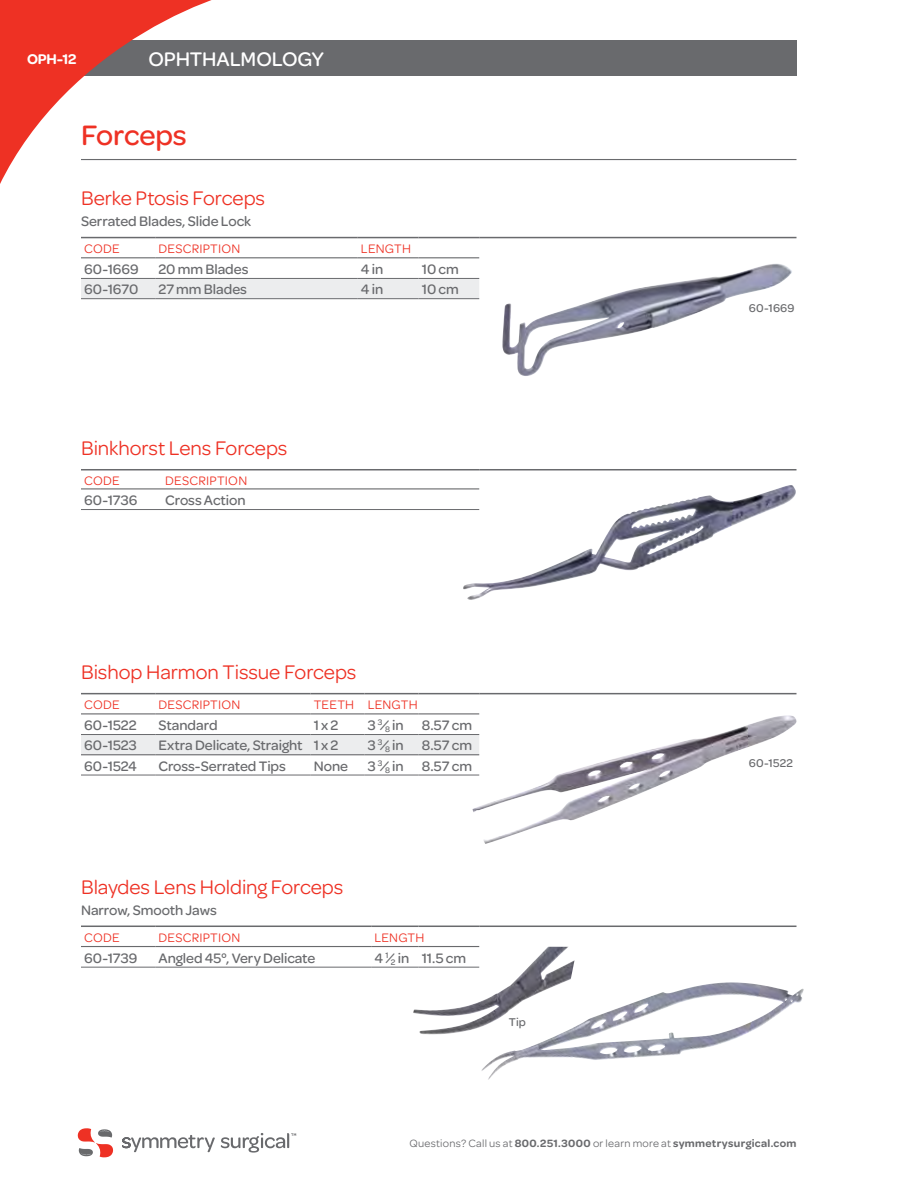
<style>
.page{position:relative;width:918px;height:1188px;background:#fff}
.page>*{position:absolute;margin:0;border:0;box-sizing:border-box;transform-origin:0 0}
.t1{font:500 30px "Omnes";letter-spacing:-.005em;color:#ee3124}
.t2{font:21px "Omnes";letter-spacing:-.005em;color:#ee3124}
.t3{font:500 21px "Omnes";letter-spacing:-.005em;color:#fff}
.t4{font:600 15px "Omnes";color:#fff}
.t5{font:500 14.7px "Omnes";color:#696a6d}
.t6{font:13.2px "Omnes";letter-spacing:.02em;color:#ee3124}
.t7{font:500 12px "Omnes";letter-spacing:.015em;color:#696a6d}
.t8{font:600 11.25px "Omnes";letter-spacing:.03em;color:#696a6d}
.s1{font-weight:400}
</style>
<div class="page">
<div style="left:41px;top:41px;width:756px;height:35px;background:#696a6d"></div>
<svg style="left:0;top:0;width:266px;height:184px"></svg>
<svg style="left:122px;top:1133px;width:174px;height:20px"></svg>
<svg style="left:78px;top:1128px;width:35px;height:29px"></svg>
<hr style="left:81px;top:159px;width:715px;height:1px;background:#696a6d">
<img style="left:502px;top:264px;width:290px;height:112px">
<div style="left:81px;top:279px;width:398px;height:19px;background:#ecedee"></div>
<hr style="left:81px;top:237px;width:74px;height:1px;background:#696a6d">
<hr style="left:155px;top:237px;width:203px;height:1px;background:#696a6d">
<hr style="left:358px;top:237px;width:60px;height:1px;background:#696a6d">
<hr style="left:418px;top:237px;width:61px;height:1px;background:#696a6d">
<hr style="left:479px;top:237px;width:317px;height:1px;background:#696a6d">
<hr style="left:81px;top:257px;width:74px;height:1px;background:#696a6d">
<hr style="left:155px;top:257px;width:203px;height:1px;background:#696a6d">
<hr style="left:358px;top:257px;width:60px;height:1px;background:#696a6d">
<hr style="left:418px;top:257px;width:61px;height:1px;background:#696a6d">
<hr style="left:81px;top:278px;width:74px;height:1px;background:#696a6d">
<hr style="left:155px;top:278px;width:203px;height:1px;background:#696a6d">
<hr style="left:358px;top:278px;width:60px;height:1px;background:#696a6d">
<hr style="left:418px;top:278px;width:61px;height:1px;background:#696a6d">
<hr style="left:81px;top:298px;width:74px;height:1px;background:#696a6d">
<hr style="left:155px;top:298px;width:203px;height:1px;background:#696a6d">
<hr style="left:358px;top:298px;width:60px;height:1px;background:#696a6d">
<hr style="left:418px;top:298px;width:61px;height:1px;background:#696a6d">
<hr style="left:81px;top:469px;width:81px;height:1px;background:#696a6d">
<hr style="left:162px;top:469px;width:317px;height:1px;background:#696a6d">
<hr style="left:479px;top:469px;width:317px;height:1px;background:#696a6d">
<hr style="left:81px;top:488px;width:81px;height:1px;background:#696a6d">
<hr style="left:162px;top:488px;width:317px;height:1px;background:#696a6d">
<hr style="left:81px;top:509px;width:81px;height:1px;background:#696a6d">
<hr style="left:162px;top:509px;width:317px;height:1px;background:#696a6d">
<img style="left:463px;top:485px;width:333px;height:115px">
<div style="left:81px;top:735px;width:391px;height:19px;background:#ecedee"></div>
<hr style="left:81px;top:693px;width:74px;height:1px;background:#696a6d">
<hr style="left:155px;top:693px;width:155px;height:1px;background:#696a6d">
<hr style="left:310px;top:693px;width:54px;height:1px;background:#696a6d">
<hr style="left:364px;top:693px;width:54px;height:1px;background:#696a6d">
<hr style="left:418px;top:693px;width:61px;height:1px;background:#696a6d">
<hr style="left:479px;top:693px;width:317px;height:1px;background:#696a6d">
<hr style="left:81px;top:713px;width:74px;height:1px;background:#696a6d">
<hr style="left:155px;top:713px;width:155px;height:1px;background:#696a6d">
<hr style="left:310px;top:713px;width:54px;height:1px;background:#696a6d">
<hr style="left:364px;top:713px;width:54px;height:1px;background:#696a6d">
<hr style="left:418px;top:713px;width:61px;height:1px;background:#696a6d">
<hr style="left:81px;top:734px;width:74px;height:1px;background:#696a6d">
<hr style="left:155px;top:734px;width:155px;height:1px;background:#696a6d">
<hr style="left:310px;top:734px;width:54px;height:1px;background:#696a6d">
<hr style="left:364px;top:734px;width:54px;height:1px;background:#696a6d">
<hr style="left:418px;top:734px;width:61px;height:1px;background:#696a6d">
<hr style="left:81px;top:775px;width:74px;height:1px;background:#696a6d">
<hr style="left:155px;top:775px;width:155px;height:1px;background:#696a6d">
<hr style="left:310px;top:775px;width:54px;height:1px;background:#696a6d">
<hr style="left:364px;top:775px;width:54px;height:1px;background:#696a6d">
<hr style="left:418px;top:775px;width:61px;height:1px;background:#696a6d">
<hr style="left:81px;top:754px;width:74px;height:1px;background:#696a6d">
<hr style="left:155px;top:754px;width:155px;height:1px;background:#696a6d">
<hr style="left:310px;top:754px;width:54px;height:1px;background:#696a6d">
<hr style="left:364px;top:754px;width:54px;height:1px;background:#696a6d">
<hr style="left:418px;top:754px;width:61px;height:1px;background:#696a6d">
<hr style="left:81px;top:926px;width:74px;height:1px;background:#696a6d">
<hr style="left:155px;top:926px;width:216px;height:1px;background:#696a6d">
<hr style="left:371px;top:926px;width:47px;height:1px;background:#696a6d">
<hr style="left:418px;top:926px;width:61px;height:1px;background:#696a6d">
<hr style="left:479px;top:926px;width:317px;height:1px;background:#696a6d">
<hr style="left:81px;top:946px;width:74px;height:1px;background:#696a6d">
<hr style="left:155px;top:946px;width:216px;height:1px;background:#696a6d">
<hr style="left:371px;top:946px;width:47px;height:1px;background:#696a6d">
<hr style="left:418px;top:946px;width:61px;height:1px;background:#696a6d">
<hr style="left:81px;top:967px;width:74px;height:1px;background:#696a6d">
<hr style="left:155px;top:967px;width:216px;height:1px;background:#696a6d">
<hr style="left:371px;top:967px;width:47px;height:1px;background:#696a6d">
<img style="left:472px;top:715px;width:325px;height:129px">
<img style="left:481px;top:982px;width:323px;height:98px">
<img style="left:413px;top:947px;width:162px;height:88px">
<p class="t4" style="left:27px;top:51px;width:51px">OPH-12</p>
<h2 class="t3" style="left:148px;top:48px;width:177px">Ophthalmology</h2>
<h1 class="t1" style="left:81px;top:119px;width:107px">Forceps</h1>
<h2 class="t2" style="left:81px;top:187px;width:186px">Berke Ptosis Forceps</h2>
<p class="t5" style="left:81px;top:213px;width:172px">Serrated Blades, Slide Lock</p>
<p class="t6" style="left:84px;top:241px;width:37px">Code</p>
<p class="t6" style="left:158px;top:241px;width:84px">Description</p>
<p class="t6" style="left:361px;top:241px;width:51px">Length</p>
<p class="t5" style="left:84px;top:261px;width:56px">60-1669</p>
<p class="t5" style="left:158px;top:261px;width:92px">20 mm Blades</p>
<p class="t5" style="left:361px;top:261px;width:24px">4 in</p>
<p class="t5" style="left:422px;top:261px;width:39px">10 cm</p>
<p class="t5" style="left:84px;top:281px;width:56px">60-1670</p>
<p class="t5" style="left:158px;top:281px;width:90px">27 mm Blades</p>
<p class="t5" style="left:361px;top:281px;width:24px">4 in</p>
<p class="t5" style="left:422px;top:281px;width:39px">10 cm</p>
<h2 class="t2" style="left:81px;top:436px;width:208px">Binkhorst Lens Forceps</h2>
<p class="t6" style="left:84px;top:473px;width:37px">Code</p>
<p class="t6" style="left:165px;top:473px;width:84px">Description</p>
<p class="t5" style="left:84px;top:492px;width:55px">60-1736</p>
<p class="t5" style="left:165px;top:492px;width:82px">Cross Action</p>
<h2 class="t2" style="left:81px;top:660px;width:277px">Bishop Harmon Tissue Forceps</h2>
<p class="t6" style="left:84px;top:697px;width:37px">Code</p>
<p class="t6" style="left:158px;top:697px;width:84px">Description</p>
<p class="t6" style="left:314px;top:697px;width:105px">Teeth Length</p>
<p class="t5" style="left:84px;top:717px;width:54px">60-1522</p>
<p class="t5" style="left:158px;top:717px;width:61px">Standard</p>
<p class="t5" style="left:314px;top:717px;width:26px">1 x 2</p>
<p class="t5" style="left:368px;top:717px;width:106px">3 <sup>3</sup>⁄<sub>8</sub> in 8.57 cm</p>
<p class="t5" style="left:84px;top:737px;width:54px">60-1523</p>
<p class="t5" style="left:158px;top:737px;width:181px">Extra Delicate, Straight 1 x 2</p>
<p class="t5" style="left:368px;top:737px;width:106px">3 <sup>3</sup>⁄<sub>8</sub> in 8.57 cm</p>
<p class="t5" style="left:84px;top:758px;width:54px">60-1524</p>
<p class="t5" style="left:158px;top:758px;width:129px">Cross-Serrated Tips</p>
<p class="t5" style="left:314px;top:758px;width:36px">None</p>
<p class="t5" style="left:368px;top:758px;width:106px">3 <sup>3</sup>⁄<sub>8</sub> in 8.57 cm</p>
<h2 class="t2" style="left:81px;top:875px;width:264px">Blaydes Lens Holding Forceps</h2>
<p class="t5" style="left:81px;top:902px;width:137px">Narrow, Smooth Jaws</p>
<p class="t6" style="left:84px;top:930px;width:37px">Code</p>
<p class="t6" style="left:158px;top:930px;width:84px">Description</p>
<p class="t6" style="left:374px;top:930px;width:51px">Length</p>
<p class="t5" style="left:84px;top:950px;width:55px">60-1739</p>
<p class="t5" style="left:158px;top:950px;width:158px">Angled 45°, Very Delicate</p>
<p class="t5" style="left:374px;top:950px;width:93px">4 <sup>1</sup>⁄<sub>2</sub> in 11.5 cm</p>
<p class="t7" style="left:509px;top:1016px;width:19px">Tip</p>
<p class="t7" style="left:749px;top:302px;width:47px">60-1669</p>
<p class="t7" style="left:749px;top:756px;width:45px">60-1522</p>
<p class="t8" style="left:409px;top:1136px;width:389px"><span class="s1">Questions? Call us at</span> 800.251.3000 <span class="s1">or learn more at</span> symmetrysurgical.com</p>
</div>
